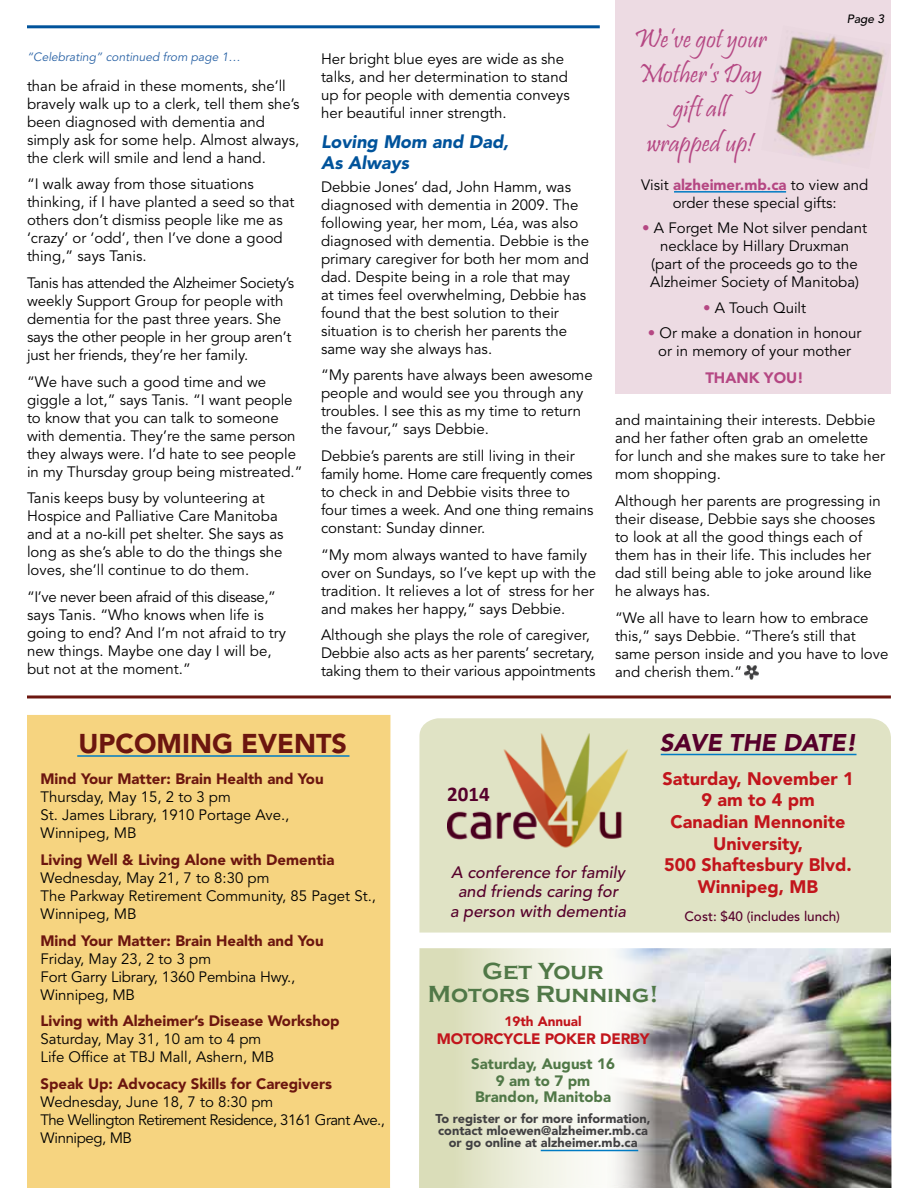
<style>
.page{position:relative;width:918px;height:1188px;background:#fff}
.page>*{position:absolute;margin:0;border:0;box-sizing:border-box;transform-origin:0 0}
.t1{font:27px/34.5px "Pristina";color:#b54783;text-align:center}
.t2{font:900 27px "Avenir LT Std";color:#6c160f}
.t3{font:700 24px/22.5px "Copperplate Gothic";color:#507847;text-align:center}
.t4{font:italic 900 24px "Avenir LT Std";letter-spacing:.145em;color:#56002b}
.t5{font:700 21px "Calibri";color:#56002b}
.t6{font:900 18px/21.6px "Avenir LT Std";color:#c2151c;text-align:center}
.t7{font:italic 900 18px/21.6px "Avenir LT Std";color:#00539b}
.t8{font:italic 500 16.5px/19.5px "Avenir LT Std";color:#56002b;text-align:center}
.t9{font:15px/18px "Avenir LT Std";color:#000}
.t10{font:900 15px "Avenir LT Std";color:#6c160f}
.t11{font:15px/18px "Avenir LT Std";letter-spacing:-.04em;color:#000}
.t12{font:900 15px/16.5px "Avenir LT Std";color:#507847;text-align:center}
.t13{font:900 15px "Avenir LT Std";letter-spacing:-.01em;color:#c2151c}
.t14{font:900 15px "Avenir LT Std";color:#b54783}
.t15{font:500 13.5px "Avenir LT Std";color:#56002b}
.t16{font:900 13.5px "Avenir LT Std";color:#c2151c}
.t17{font:900 12.75px/12px "Avenir LT Std";color:#414042;text-align:center}
.t18{font:italic 12px "Avenir LT Std";color:#2962a5}
.t19{font:italic 500 12px "Avenir LT Std";color:#000}
.s1{font-weight:900;color:#b54783}
.s2{color:#b54783}
</style>
<div class="page">
<hr style="left:27px;top:25px;width:573px;height:3px;background:#00539b">
<div style="left:615px;top:0;width:276px;height:394px;background:#eddbe3"></div>
<img style="left:771px;top:33px;width:113px;height:127px">
<hr style="left:27px;top:695px;width:864px;height:3px;background:#6c160f">
<img style="left:745px;top:666px;width:14px;height:14px">
<div style="left:27px;top:715px;width:363px;height:473px;background:#f6d480"></div>
<svg style="left:419px;top:948px;width:184px;height:240px"></svg>
<img style="left:603px;top:948px;width:288px;height:240px">
<div style="left:419px;top:718px;width:472px;height:215px;background:#e0e3c5"></div>
<img style="left:447px;top:733px;width:182px;height:119px">
<hr style="left:674px;top:191px;width:112px;height:2px;background:#007bc3">
<hr style="left:77px;top:755px;width:273px;height:2px;background:#007bc3">
<hr style="left:661px;top:754px;width:195px;height:1px;background:#007bc3">
<hr style="left:541px;top:1150px;width:97px;height:1px;background:#007bc3">
<p class="t18" style="left:27px;top:50px;width:215px">“Celebrating” continued from page 1…</p>
<p class="t9" style="left:27px;top:77px;width:274px">than be afraid in these moments, she’ll bravely walk up to a clerk, tell them she’s been diagnosed with dementia and simply ask for some help. Almost always, the clerk will smile and lend a hand.</p>
<p class="t9" style="left:27px;top:176px;width:269px">“I walk away from those situations thinking, if I have planted a seed so that others don’t dismiss people like me as ‘crazy’ or ‘odd’, then I’ve done a good thing,” says Tanis.</p>
<p class="t9" style="left:27px;top:274px;width:269px">Tanis has attended the Alzheimer Society’s weekly Support Group for people with dementia for the past three years. She says the other people in her group aren’t just her friends, they’re her family.</p>
<p class="t9" style="left:27px;top:373px;width:277px">“We have such a good time and we giggle a lot,” says Tanis. “I want people to know that you can talk to someone with dementia. They’re the same person they always were. I’d hate to see people in my Thursday group being mistreated.”</p>
<p class="t9" style="left:27px;top:489px;width:258px">Tanis keeps busy by volunteering at Hospice and Palliative Care Manitoba and at a no-kill pet shelter. She says as long as she’s able to do the things she loves, she’ll continue to do them.</p>
<p class="t9" style="left:27px;top:588px;width:260px">“I’ve never been afraid of this disease,” says Tanis. “Who knows when life is going to end? And I’m not afraid to try new things. Maybe one day I will be, but not at the moment.”</p>
<p class="t9" style="left:321px;top:50px;width:250px">Her bright blue eyes are wide as she talks, and her determination to stand up for people with dementia conveys her beautiful inner strength.</p>
<p class="t7" style="left:321px;top:131px;width:189px">Loving Mom and Dad,<br>As Always</p>
<p class="t9" style="left:321px;top:178px;width:270px">Debbie Jones’ dad, John Hamm, was diagnosed with dementia in 2009. The following year, her mom, Léa, was also diagnosed with dementia. Debbie is the primary caregiver for both her mom and dad. Despite being in a role that may<br>at times feel overwhelming, Debbie has found that the best solution to their situation is to cherish her parents the same way she always has.</p>
<p class="t9" style="left:321px;top:367px;width:273px">“My parents have always been awesome people and would see you through any troubles. I see this as my time to return the favour,” says Debbie.</p>
<p class="t9" style="left:321px;top:447px;width:274px">Debbie’s parents are still living in their family home. Home care frequently comes to check in and Debbie visits three to four times a week. And one thing remains constant: Sunday dinner.</p>
<p class="t9" style="left:321px;top:546px;width:277px">“My mom always wanted to have family over on Sundays, so I’ve kept up with the tradition. It relieves a lot of stress for her and makes her happy,” says Debbie.</p>
<p class="t9" style="left:321px;top:627px;width:276px">Although she plays the role of caregiver,<br>Debbie also acts as her parents’ secretary, taking them to their various appointments</p>
<p class="t19" style="left:847px;top:11px;width:39px">Page 3</p>
<h1 class="t1" style="left:634px;top:24px;width:134px">We’ve got your<br>Mother’s Day gift all wrapped up!</h1>
<p class="t9" style="left:641px;top:176px;width:229px;text-align:center">Visit <span class="s1">alzheimer.mb.ca</span> to view and order these special gifts:</p>
<p class="t9" style="left:642px;top:219px;width:226px;text-align:center"><span class="s2">•</span> A Forget Me Not silver pendant necklace by Hillary Druxman<br>(part of the proceeds go to the<br>Alzheimer Society of Manitoba)</p>
<p class="t9" style="left:703px;top:299px;width:105px"><span class="s2">•</span> A Touch Quilt</p>
<p class="t9" style="left:648px;top:325px;width:215px;text-align:center"><span class="s2">•</span> Or make a donation in honour or in memory of your mother</p>
<p class="t14" style="left:705px;top:369px;width:100px">Thank you!</p>
<p class="t9" style="left:615px;top:412px;width:272px">and maintaining their interests. Debbie and her father often grab an omelette for lunch and she makes sure to take her mom shopping.</p>
<p class="t9" style="left:615px;top:492px;width:267px">Although her parents are progressing in their disease, Debbie says she chooses to look at all the good things each of them has in their life. This includes her dad still being able to joke around like he always has.</p>
<p class="t9" style="left:615px;top:609px;width:275px">“We all have to learn how to embrace this,” says Debbie. “There’s still that same person inside and you have to love and cherish them.”</p>
<h1 class="t2" style="left:79px;top:727px;width:270px">Upcoming Events</h1>
<p class="t10" style="left:40px;top:770px;width:285px">Mind Your Matter: Brain Health and You</p>
<p class="t9" style="left:40px;top:789px;width:250px">Thursday, May 15, 2 to 3 pm<br>St. James Library, 1910 Portage Ave.,<br>Winnipeg, MB</p>
<p class="t10" style="left:40px;top:851px;width:295px">Living Well &amp; Living Alone with Dementia</p>
<p class="t9" style="left:40px;top:869px;width:337px">Wednesday, May 21, 7 to 8:30 pm<br>The Parkway Retirement Community, 85 Paget St.,<br>Winnipeg, MB</p>
<p class="t10" style="left:40px;top:931px;width:285px">Mind Your Matter: Brain Health and You</p>
<p class="t9" style="left:40px;top:950px;width:256px">Friday, May 23, 2 to 3 pm<br>Fort Garry Library, 1360 Pembina Hwy.,<br>Winnipeg, MB</p>
<p class="t10" style="left:40px;top:1012px;width:301px">Living with Alzheimer’s Disease Workshop</p>
<p class="t9" style="left:40px;top:1031px;width:235px">Saturday, May 31, 10 am to 4 pm<br>Life Office at TBJ Mall, Ashern, MB</p>
<p class="t10" style="left:40px;top:1075px;width:293px">Speak Up: Advocacy Skills for Caregivers</p>
<p class="t11" style="left:40px;top:1093px;width:346px">Wednesday, June 18, 7 to 8:30 pm<br>The Wellington Retirement Residence, 3161 Grant Ave.,<br>Winnipeg, MB</p>
<h3 class="t5" style="left:447px;top:781px;width:44px">2014</h3>
<p class="t8" style="left:450px;top:863px;width:178px">A conference for family and friends caring for<br>a person with dementia</p>
<h2 class="t4" style="left:660px;top:729px;width:198px">Save the Date!</h2>
<p class="t6" style="left:662px;top:768px;width:193px">Saturday, November 1<br>9 am to 4 pm<br>Canadian Mennonite<br>University,<br>500 Shaftesbury Blvd.<br>Winnipeg, MB</p>
<p class="t15" style="left:684px;top:908px;width:157px">Cost: $40 (includes lunch)</p>
<h2 class="t3" style="left:428px;top:960px;width:232px">Get Your<br>Motors Running!</h2>
<p class="t16" style="left:504px;top:1013px;width:79px">19th Annual</p>
<p class="t13" style="left:437px;top:1030px;width:213px">Motorcycle Poker Derby</p>
<p class="t12" style="left:471px;top:1056px;width:145px">Saturday, August 16<br>9 am to 7 pm<br>Brandon, Manitoba</p>
<p class="t17" style="left:436px;top:1113px;width:217px">To register or for more information, contact mloewen@alzheimer.mb.ca or go online at alzheimer.mb.ca</p>
</div>
